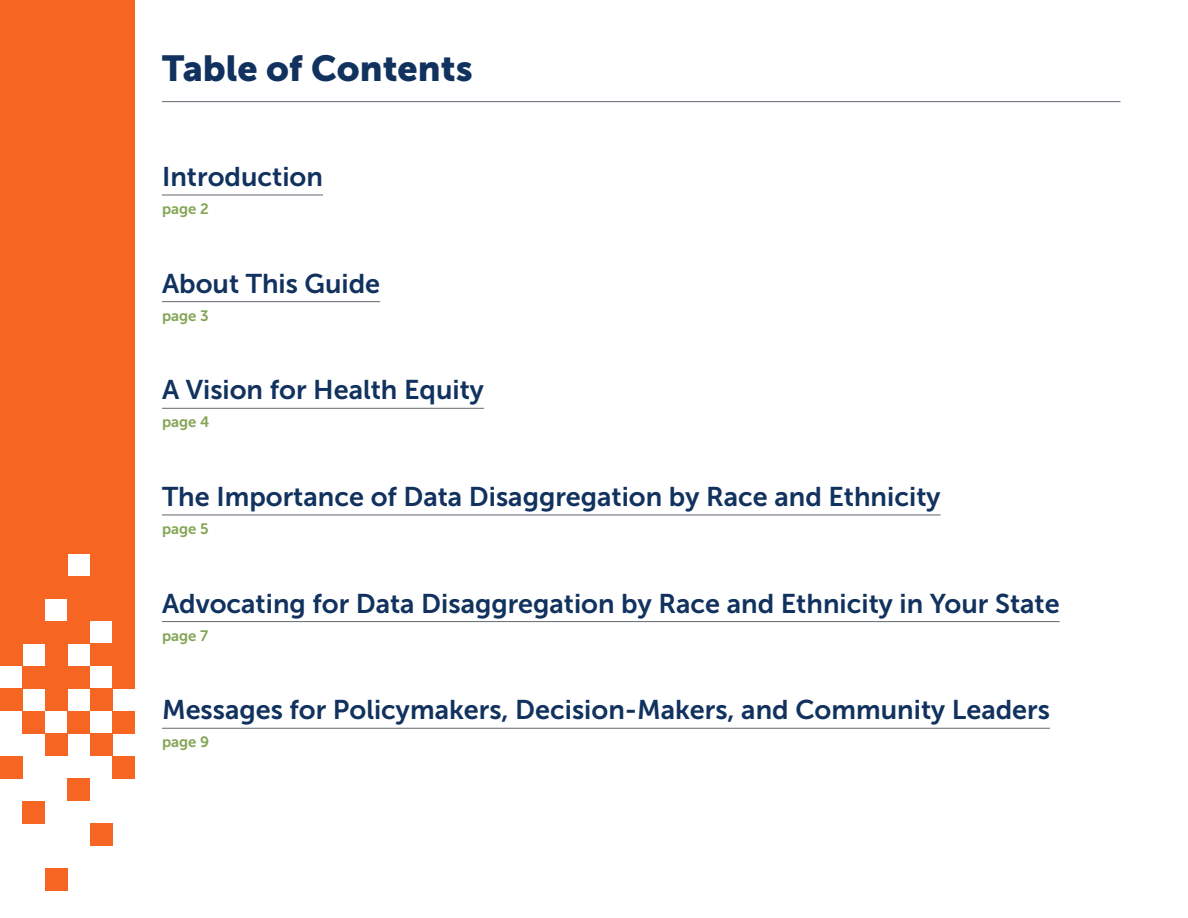
<style>
.page{position:relative;width:1188px;height:918px;background:#fff}
.page>*{position:absolute;margin:0;border:0;box-sizing:border-box;transform-origin:0 0}
.Chapter_Title{font:36px "Museo Sans 900";color:#11325e}
.TOC_Chapter_Title{font:27px "Museo Sans 700";color:#11325e}
.TOC_Page_Number{font:15px "Museo Sans 700";color:#83a554}
</style>
<div class="page">
<hr style="left:162px;top:195px;width:161px;height:1px;background:#616870">
<hr style="left:162px;top:301px;width:218px;height:1px;background:#616870">
<hr style="left:162px;top:408px;width:322px;height:1px;background:#616870">
<hr style="left:162px;top:515px;width:779px;height:1px;background:#616870">
<hr style="left:162px;top:621px;width:898px;height:1px;background:#616870">
<hr style="left:162px;top:728px;width:888px;height:1px;background:#616870">
<div style="left:112px;top:531px;width:23px;height:23px;background:#f66522"></div>
<div style="left:0;top:0;width:135px;height:531px;background:#f66522"></div>
<div style="left:90px;top:531px;width:22px;height:23px;background:#f66522"></div>
<div style="left:68px;top:531px;width:22px;height:23px;background:#f66522"></div>
<div style="left:45px;top:531px;width:23px;height:23px;background:#f66522"></div>
<div style="left:22px;top:531px;width:23px;height:23px;background:#f66522"></div>
<div style="left:0;top:531px;width:22px;height:23px;background:#f66522"></div>
<div style="left:112px;top:554px;width:23px;height:22px;background:#f66522"></div>
<div style="left:90px;top:554px;width:22px;height:22px;background:#f66522"></div>
<div style="left:45px;top:554px;width:23px;height:22px;background:#f66522"></div>
<div style="left:22px;top:554px;width:23px;height:22px;background:#f66522"></div>
<div style="left:0;top:554px;width:22px;height:22px;background:#f66522"></div>
<div style="left:112px;top:576px;width:23px;height:22px;background:#f66522"></div>
<div style="left:90px;top:576px;width:22px;height:22px;background:#f66522"></div>
<div style="left:68px;top:576px;width:22px;height:22px;background:#f66522"></div>
<div style="left:45px;top:576px;width:23px;height:22px;background:#f66522"></div>
<div style="left:22px;top:576px;width:23px;height:22px;background:#f66522"></div>
<div style="left:0;top:576px;width:22px;height:22px;background:#f66522"></div>
<div style="left:112px;top:598px;width:23px;height:23px;background:#f66522"></div>
<div style="left:90px;top:598px;width:22px;height:23px;background:#f66522"></div>
<div style="left:68px;top:598px;width:22px;height:23px;background:#f66522"></div>
<div style="left:22px;top:598px;width:23px;height:23px;background:#f66522"></div>
<div style="left:0;top:598px;width:22px;height:23px;background:#f66522"></div>
<div style="left:112px;top:621px;width:23px;height:23px;background:#f66522"></div>
<div style="left:68px;top:621px;width:22px;height:23px;background:#f66522"></div>
<div style="left:45px;top:621px;width:23px;height:23px;background:#f66522"></div>
<div style="left:22px;top:621px;width:23px;height:23px;background:#f66522"></div>
<div style="left:0;top:621px;width:22px;height:23px;background:#f66522"></div>
<div style="left:112px;top:644px;width:23px;height:22px;background:#f66522"></div>
<div style="left:90px;top:644px;width:22px;height:22px;background:#f66522"></div>
<div style="left:45px;top:644px;width:23px;height:22px;background:#f66522"></div>
<div style="left:0;top:644px;width:22px;height:22px;background:#f66522"></div>
<div style="left:112px;top:666px;width:23px;height:22px;background:#f66522"></div>
<div style="left:68px;top:666px;width:22px;height:22px;background:#f66522"></div>
<div style="left:45px;top:666px;width:23px;height:22px;background:#f66522"></div>
<div style="left:22px;top:666px;width:23px;height:22px;background:#f66522"></div>
<div style="left:90px;top:688px;width:22px;height:23px;background:#f66522"></div>
<div style="left:45px;top:688px;width:23px;height:23px;background:#f66522"></div>
<div style="left:0;top:688px;width:22px;height:23px;background:#f66522"></div>
<div style="left:112px;top:711px;width:23px;height:23px;background:#f66522"></div>
<div style="left:68px;top:711px;width:22px;height:23px;background:#f66522"></div>
<div style="left:22px;top:711px;width:23px;height:23px;background:#f66522"></div>
<div style="left:90px;top:734px;width:22px;height:22px;background:#f66522"></div>
<div style="left:45px;top:734px;width:23px;height:22px;background:#f66522"></div>
<div style="left:112px;top:756px;width:23px;height:22px;background:#f66522"></div>
<div style="left:0;top:756px;width:22px;height:22px;background:#f66522"></div>
<div style="left:68px;top:778px;width:22px;height:23px;background:#f66522"></div>
<div style="left:22px;top:801px;width:23px;height:23px;background:#f66522"></div>
<div style="left:90px;top:824px;width:22px;height:22px;background:#f66522"></div>
<div style="left:45px;top:868px;width:23px;height:23px;background:#f66522"></div>
<hr style="left:162px;top:101px;width:958px;height:1px;background:#616870">
<p class="Chapter_Title" style="left:162px;top:48px;width:312px">Table of Contents</p>
<p class="TOC_Chapter_Title" style="left:162px;top:162px;width:163px">Introduction</p>
<p class="TOC_Page_Number" style="left:162px;top:200px;width:48px">page 2</p>
<p class="TOC_Chapter_Title" style="left:162px;top:268px;width:220px">About This Guide</p>
<p class="TOC_Page_Number" style="left:162px;top:307px;width:48px">page 3</p>
<p class="TOC_Chapter_Title" style="left:162px;top:375px;width:323px">A Vision for Health Equity</p>
<p class="TOC_Page_Number" style="left:162px;top:414px;width:49px">page 4</p>
<p class="TOC_Chapter_Title" style="left:162px;top:482px;width:780px">The Importance of Data Disaggregation by Race and Ethnicity</p>
<p class="TOC_Page_Number" style="left:162px;top:520px;width:48px">page 5</p>
<p class="TOC_Chapter_Title" style="left:162px;top:588px;width:899px">Advocating for Data Disaggregation by Race and Ethnicity in Your State</p>
<p class="TOC_Page_Number" style="left:162px;top:627px;width:48px">page 7</p>
<p class="TOC_Chapter_Title" style="left:162px;top:695px;width:890px">Messages for Policymakers, Decision-Makers, and Community Leaders</p>
<p class="TOC_Page_Number" style="left:162px;top:734px;width:49px">page 9</p>
</div>
